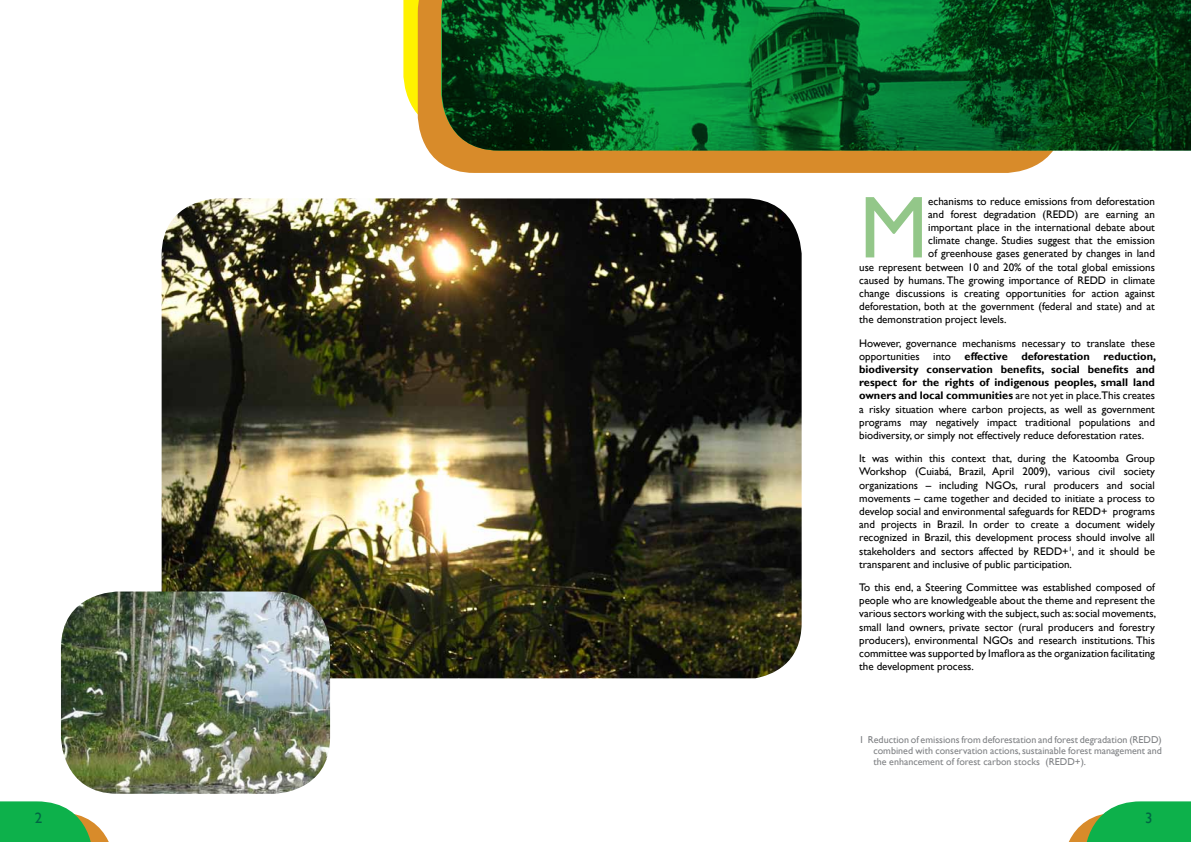
<style>
.page{position:relative;width:1191px;height:842px;background:#fff}
.page>*{position:absolute;margin:0;border:0;box-sizing:border-box;transform-origin:0 0}
.t1{font:88.4px "Gill Sans";color:#93c789}
.t2{font:15px "Gill Sans";color:#006543}
.t3{font:11px/13.2px "Gill Sans";color:#000;text-align:justify}
.t4{font:10px/11px "Gill Sans";color:#808285;text-align:justify}
.s1{font-weight:700}
</style>
<div class="page">
<svg style="left:0;top:801px;width:109px;height:41px"></svg>
<svg style="left:1068px;top:801px;width:123px;height:41px"></svg>
<svg style="left:403px;top:0;width:15px;height:119px;background:#fef22b"></svg>
<svg style="left:418px;top:0;width:635px;height:173px;background:#da9136"></svg>
<img style="left:162px;top:198px;width:639px;height:480px">
<img style="left:61px;top:591px;width:269px;height:203px">
<img style="left:442px;top:0;width:749px;height:151px">
<h1 class="t1" style="left:859px;top:176px;width:71px">M</h1>
<p class="t3" style="left:928px;top:194px;width:228px">echanisms to reduce emissions from deforestation</p>
<p class="t3" style="left:928px;top:207px;width:228px">and forest degradation (REDD) are earning an</p>
<p class="t3" style="left:928px;top:221px;width:228px">important place in the international debate about</p>
<p class="t3" style="left:928px;top:234px;width:228px">climate change. Studies suggest that the emission</p>
<p class="t3" style="left:928px;top:247px;width:228px">of greenhouse gases generated by changes in land</p>
<p class="t3" style="left:859px;top:260px;width:297px">use represent between 10 and 20% of the total global emissions</p>
<p class="t3" style="left:859px;top:273px;width:297px">caused by humans. The growing importance of REDD in climate</p>
<p class="t3" style="left:859px;top:287px;width:297px">change discussions is creating opportunities for action against</p>
<p class="t3" style="left:859px;top:300px;width:297px">deforestation, both at the government (federal and state) and at</p>
<p class="t3" style="left:859px;top:313px;width:149px">the demonstration project levels.</p>
<p class="t3" style="left:859px;top:336px;width:298px">However, governance mechanisms necessary to translate these opportunities into <span class="s1">effective deforestation reduction, biodiversity conservation benefits, social benefits and respect for the rights of indigenous peoples, small land owners and local communities</span> are not yet in place.This creates a risky situation where carbon projects, as well as government programs may negatively impact traditional populations and biodiversity, or simply not effectively reduce deforestation rates.</p>
<p class="t3" style="left:859px;top:452px;width:297px">It was within this context that, during the Katoomba Group Workshop (Cuiabá, Brazil, April 2009), various civil society organizations – including NGOs, rural producers and social movements – came together and decided to initiate a process to develop social and environmental safeguards for REDD+ programs and projects in Brazil. In order to create a document widely recognized in Brazil, this development process should involve all stakeholders and sectors affected by REDD+<sup>1</sup>, and it should be transparent and inclusive of public participation.</p>
<p class="t3" style="left:859px;top:581px;width:298px">To this end, a Steering Committee was established composed of people who are knowledgeable about the theme and represent the various sectors working with the subject, such as: social movements, small land owners, private sector (rural producers and forestry producers), environmental NGOs and research institutions. This committee was supported by Imaflora as the organization facilitating the development process.</p>
<p class="t4" style="left:873px;top:734px;width:290px;text-indent:-14px">1 Reduction of emissions from deforestation and forest degradation (REDD) combined with conservation actions, sustainable forest management and the enhancement of forest carbon stocks (REDD+).</p>
<h2 class="t2" style="left:35px;top:809px;width:9px">2</h2>
<h2 class="t2" style="left:1145px;top:809px;width:9px">3</h2>
</div>
